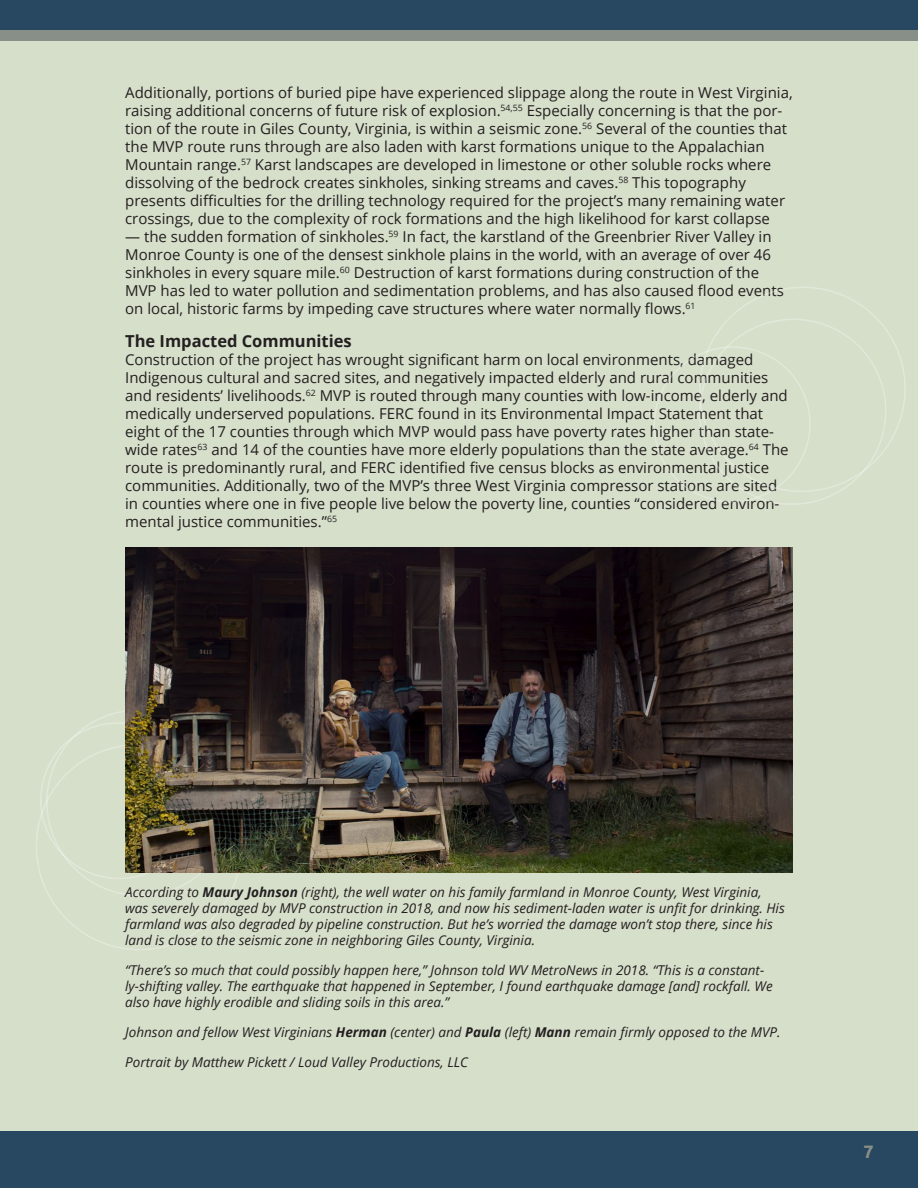
<style>
.page{position:relative;width:918px;height:1188px;background:#d6dfca}
.page>*{position:absolute;margin:0;border:0;box-sizing:border-box;transform-origin:0 0}
.t1{font:700 18px "Ubuntu";color:#888f88}
.Subheads{font:700 16.5px "Open Sans";color:#231f20}
.t2{font:15px/18px "Open Sans";color:#231f20}
.t3{font:italic 13.5px/16.2px "Open Sans";color:#231f20}
.s1{font-weight:700}
</style>
<div class="page">
<div style="left:0;top:30px;width:918px;height:11px;background:#888f88"></div>
<div style="left:0;top:0;width:918px;height:30px;background:#284861"></div>
<div style="left:0;top:1132px;width:918px;height:56px;background:#284861"></div>
<svg style="left:56px;top:907px;width:167px;height:43px"></svg>
<svg style="left:36px;top:711px;width:202px;height:196px"></svg>
<svg style="left:743px;top:287px;width:163px;height:136px"></svg>
<svg style="left:715px;top:306px;width:184px;height:194px"></svg>
<svg style="left:654px;top:336px;width:167px;height:169px"></svg>
<img style="left:125px;top:547px;width:668px;height:326px">
<p class="t2" style="left:125px;top:83px;width:669px">Additionally, portions of buried pipe have experienced slippage along the route in West Virginia, raising additional concerns of future risk of explosion.<sup>54,55</sup> Especially concerning is that the por&shy;tion of the route in Giles County, Virginia, is within a seismic zone.<sup>56</sup> Several of the counties that the MVP route runs through are also laden with karst formations unique to the Appalachian Mountain range.<sup>57</sup> Karst landscapes are developed in limestone or other soluble rocks where dissolving of the bedrock creates sinkholes, sinking streams and caves.<sup>58</sup> This topography presents difficulties for the drilling technology required for the project’s many remaining water crossings, due to the complexity of rock formations and the high likelihood for karst collapse</p>
<p class="t2" style="left:125px;top:227px;width:660px">— the sudden formation of sinkholes.<sup>59</sup> In fact, the karstland of the Greenbrier River Valley in Monroe County is one of the densest sinkhole plains in the world, with an average of over 46 sinkholes in every square mile.<sup>60</sup> Destruction of karst formations during construction of the MVP has led to water pollution and sedimentation problems, and has also caused flood events on local, historic farms by impeding cave structures where water normally flows.<sup>61</sup></p>
<p class="Subheads" style="left:125px;top:329px;width:228px">The Impacted Communities</p>
<p class="t2" style="left:125px;top:350px;width:665px">Construction of the project has wrought significant harm on local environments, damaged Indigenous cultural and sacred sites, and negatively impacted elderly and rural communities and residents’ livelihoods.<sup>62</sup> MVP is routed through many counties with low-income, elderly and medically underserved populations. FERC found in its Environmental Impact Statement that eight of the 17 counties through which MVP would pass have poverty rates higher than state&shy;wide rates<sup>63</sup> and 14 of the counties have more elderly populations than the state average.<sup>64</sup> The route is predominantly rural, and FERC identified five census blocks as environmental justice communities. Additionally, two of the MVP’s three West Virginia compressor stations are sited in counties where one in five people live below the poverty line, counties “considered environ&shy;mental justice communities.”<sup>65</sup></p>
<p class="t3" style="left:125px;top:883px;width:661px">According to <span class="s1">Maury Johnson</span> (right), the well water on his family farmland in Monroe County, West Virginia, was severely damaged by MVP construction in 2018, and now his sediment-laden water is unfit for drinking. His farmland was also degraded by pipeline construction. But he’s worried the damage won’t stop there, since his land is close to the seismic zone in neighboring Giles County, Virginia.</p>
<p class="t3" style="left:125px;top:961px;width:649px">“There’s so much that could possibly happen here,” Johnson told WV MetroNews in 2018. “This is a constant&shy;ly-shifting valley. The earthquake that happened in September, I found earthquake damage [and] rockfall. We also have highly erodible and sliding soils in this area.”</p>
<p class="t3" style="left:125px;top:1024px;width:657px">Johnson and fellow West Virginians <span class="s1">Herman</span> (center) and <span class="s1">Paula</span> (left) <span class="s1">Mann</span> remain firmly opposed to the MVP.</p>
<p class="t3" style="left:125px;top:1053px;width:344px">Portrait by Matthew Pickett / Loud Valley Productions, LLC</p>
<p class="t1" style="left:863px;top:1141px;width:12px">7</p>
</div>
